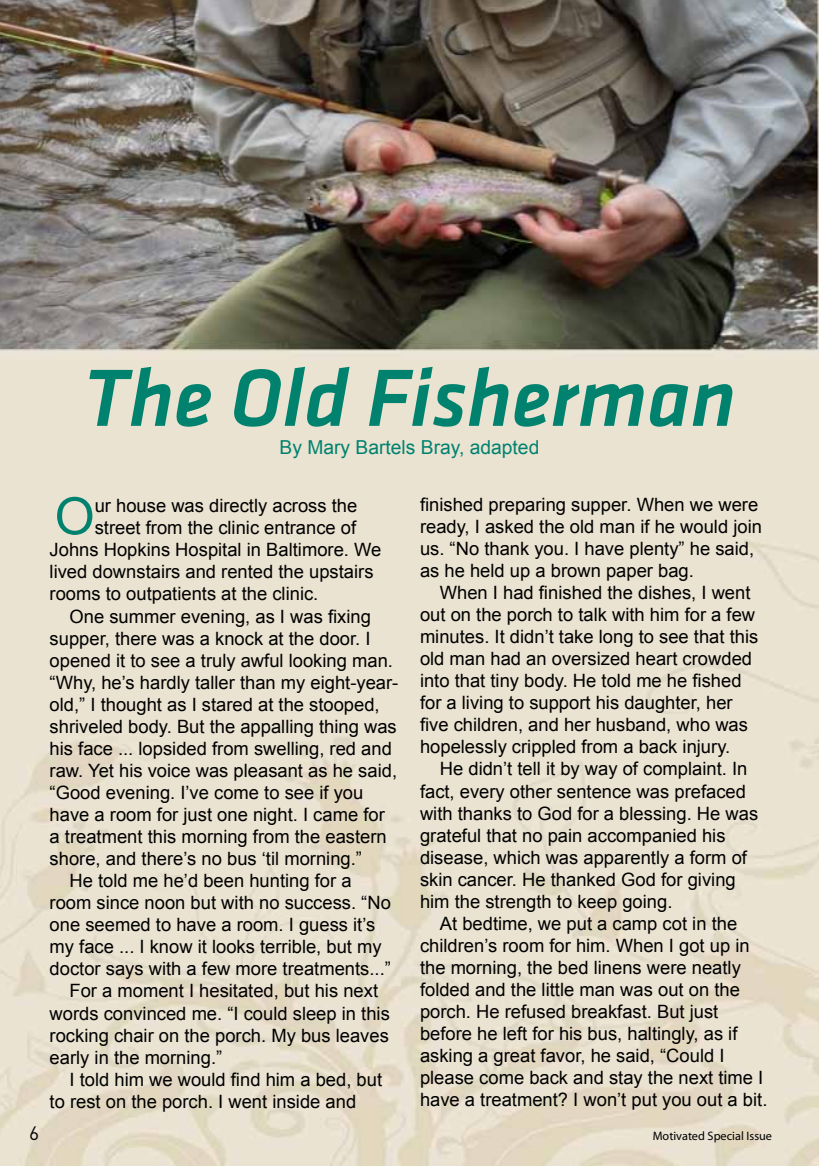
<style>
.page{position:relative;width:819px;height:1166px;background:#fff}
.page>*{position:absolute;margin:0;border:0;box-sizing:border-box;transform-origin:0 0}
.t1{font:italic 500 84px "Klavika";color:#00826f}
.t2{font:51.45px "Arial";color:#00826f}
.t3{font:19.25px "Arial";color:#00826f}
.t4{font:19.25px "DIN Pro";color:#000}
.t5{font:18.38px/22.1px "Arial";color:#000}
.t6{font:12.25px "Myriad Pro";color:#000}
</style>
<div class="page">
<img style="left:0;top:0;width:819px;height:1166px">
<p class="t4" style="left:29px;top:1119px;width:12px">6</p>
<h1 class="t1" style="left:83px;top:352px;width:654px">The Old Fisherman</h1>
<p class="t3" style="left:279px;top:434px;width:261px">By Mary Bartels Bray, adapted</p>
<h2 class="t2" style="left:55px;top:482px;width:42px">O</h2>
<p class="t5" style="left:95px;top:495px;width:264px">ur house was directly across the</p>
<p class="t5" style="left:420px;top:493px;width:343px">finished preparing supper. When we were ready, I asked the old man if he would join us. “No thank you. I have plenty” he said, as he held up a brown paper bag.</p>
<p class="t5" style="left:420px;top:582px;width:340px;text-indent:20px">When I had finished the dishes, I went out on the porch to talk with him for a few minutes. It didn’t take long to see that this old man had an oversized heart crowded into that tiny body. He told me he fished for a living to support his daughter, her five children, and her husband, who was hopelessly crippled from a back injury.</p>
<p class="t5" style="left:420px;top:758px;width:340px;text-indent:20px">He didn’t tell it by way of complaint. In fact, every other sentence was prefaced with thanks to God for a blessing. He was grateful that no pain accompanied his disease, which was apparently a form of skin cancer. He thanked God for giving him the strength to keep going.</p>
<p class="t5" style="left:420px;top:912px;width:349px;text-indent:20px">At bedtime, we put a camp cot in the children’s room for him. When I got up in the morning, the bed linens were neatly folded and the little man was out on the porch. He refused breakfast. But just before he left for his bus, haltingly, as if asking a great favor, he said, “Could I please come back and stay the next time I have a treatment? I won’t put you out a bit.</p>
<p class="t6" style="left:652px;top:1128px;width:121px">Motivated Special Issue</p>
<p class="t5" style="left:95px;top:517px;width:263px">street from the clinic entrance of</p>
<p class="t5" style="left:50px;top:539px;width:333px">Johns Hopkins Hospital in Baltimore. We</p>
<p class="t5" style="left:50px;top:561px;width:325px">lived downstairs and rented the upstairs</p>
<p class="t5" style="left:50px;top:583px;width:270px">rooms to outpatients at the clinic.</p>
<p class="t5" style="left:69px;top:605px;width:303px">One summer evening, as I was fixing</p>
<p class="t5" style="left:50px;top:627px;width:322px">supper, there was a knock at the door. I</p>
<p class="t5" style="left:50px;top:649px;width:345px">opened it to see a truly awful looking man.</p>
<p class="t5" style="left:50px;top:671px;width:350px">“Why, he’s hardly taller than my eight-year-</p>
<p class="t5" style="left:50px;top:693px;width:331px">old,” I thought as I stared at the stooped,</p>
<p class="t5" style="left:50px;top:715px;width:348px">shriveled body. But the appalling thing was</p>
<p class="t5" style="left:50px;top:737px;width:344px">his face ... lopsided from swelling, red and</p>
<p class="t5" style="left:50px;top:759px;width:349px">raw. Yet his voice was pleasant as he said,</p>
<p class="t5" style="left:50px;top:782px;width:315px">“Good evening. I’ve come to see if you</p>
<p class="t5" style="left:50px;top:804px;width:336px">have a room for just one night. I came for</p>
<p class="t5" style="left:50px;top:826px;width:339px">a treatment this morning from the eastern</p>
<p class="t5" style="left:50px;top:848px;width:314px">shore, and there’s no bus ‘til morning.”</p>
<p class="t5" style="left:69px;top:870px;width:283px">He told me he’d been hunting for a</p>
<p class="t5" style="left:50px;top:892px;width:343px">room since noon but with no success. “No</p>
<p class="t5" style="left:50px;top:914px;width:327px">one seemed to have a room. I guess it’s</p>
<p class="t5" style="left:50px;top:936px;width:333px">my face ... I know it looks terrible, but my</p>
<p class="t5" style="left:50px;top:958px;width:343px">doctor says with a few more treatments...”</p>
<p class="t5" style="left:69px;top:980px;width:310px">For a moment I hesitated, but his next</p>
<p class="t5" style="left:50px;top:1002px;width:342px">words convinced me. “I could sleep in this</p>
<p class="t5" style="left:50px;top:1024px;width:341px">rocking chair on the porch. My bus leaves</p>
<p class="t5" style="left:50px;top:1046px;width:174px">early in the morning.”</p>
<p class="t5" style="left:69px;top:1068px;width:314px">I told him we would find him a bed, but</p>
<p class="t5" style="left:50px;top:1090px;width:308px">to rest on the porch. I went inside and</p>
</div>
